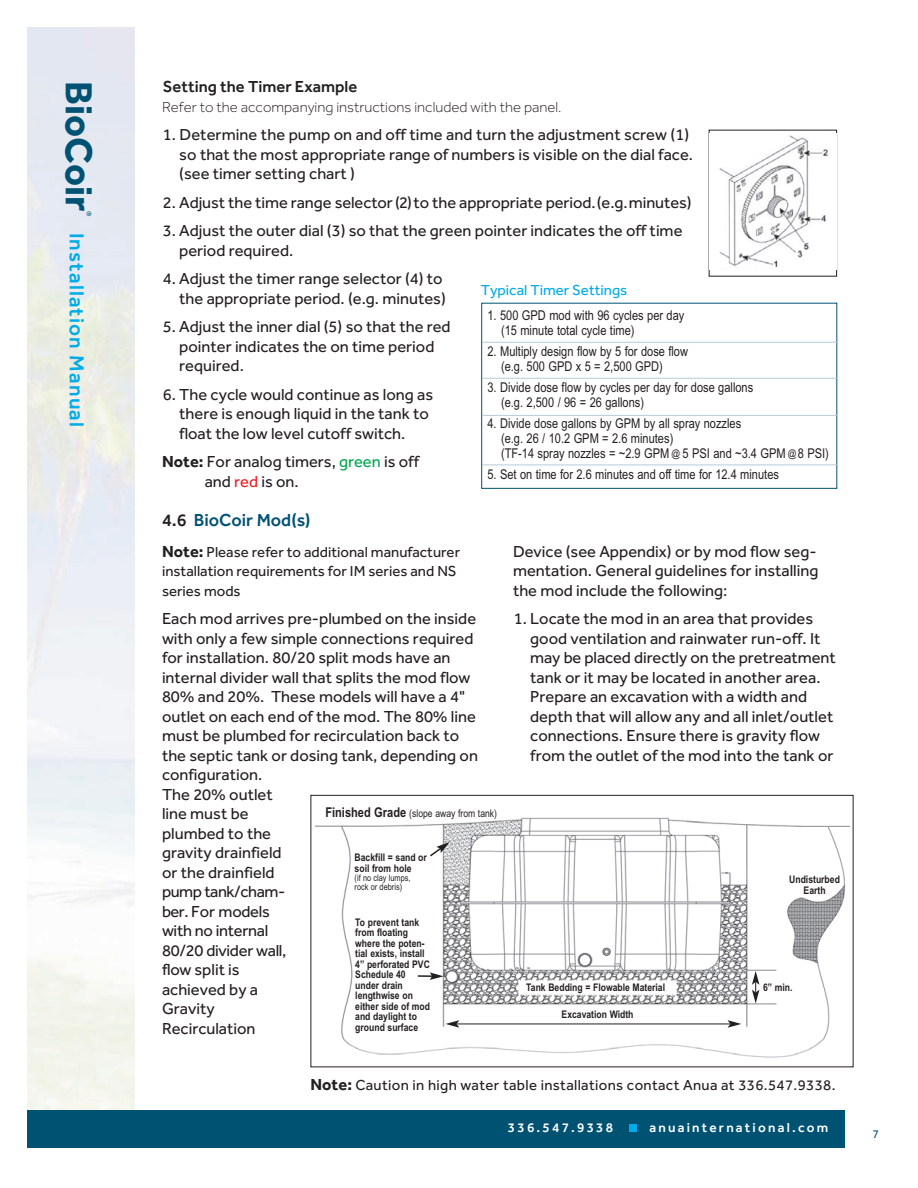
<style>
.page{position:relative;width:918px;height:1188px;background:#fff}
.page>*{position:absolute;margin:0;border:0;box-sizing:border-box;transform-origin:0 0}
.t1{font:700 39px "Effra";color:#005273}
.t2{font:500 21px "Effra";letter-spacing:.055em;color:#00abe7}
.t3{font:500 18px "Effra";color:#005273}
.t4{font:16.5px/19.5px "Effra";color:#231f20}
.t5{font:500 16.5px "Effra";color:#231f20}
.t6{font:15px/19.5px "Effra";color:#231f20}
.t7{font:15px "Effra";letter-spacing:.02em;color:#231f20}
.t8{font:300 15px "Effra";color:#231f20}
.t9{font:15px "Effra";color:#00abe7}
.t10{font:13.5px/15px "Arial Narrow";color:#231f20}
.t11{font:500 13.5px "Effra";letter-spacing:.165em;color:#fff}
.t12{font:12px "Effra";color:#005273}
.t13{font:700 10.5px/10.5px "Arial Narrow";color:#231f20}
.t14{font:10.5px "Arial Narrow";color:#231f20}
.t15{font:9px/9px "Arial Narrow";color:#231f20}
.t16{font:6.75px "Effra";color:#005273}
.s1{font-weight:700}
.s2{color:#00a54f}
.s3{color:#ee1d23}
.s4{color:#231f20}
.s5{font-weight:700;font-size:16.5px}
.s6{font-size:10.5px}
.s7{font-weight:700;font-size:13.5px}
</style>
<div class="page">
<div style="left:27px;top:1110px;width:818px;height:38px;background:#005273"></div>
<div style="left:629px;top:1124px;width:8px;height:8px;background:#00abe7"></div>
<img style="left:719px;top:135px;width:109px;height:133px">
<div style="left:482px;top:303px;width:355px;height:186px;border:1px solid #005273"></div>
<hr style="left:482px;top:342px;width:355px;height:1px;background:#b5cbda">
<hr style="left:482px;top:378px;width:355px;height:1px;background:#b5cbda">
<hr style="left:482px;top:415px;width:355px;height:1px;background:#b5cbda">
<hr style="left:482px;top:465px;width:355px;height:1px;background:#b5cbda">
<div style="left:310px;top:795px;width:544px;height:272px;border:1px solid #231f20"></div>
<img style="left:315px;top:817px;width:534px;height:241px">
<svg style="left:428px;top:842px;width:22px;height:16px"></svg>
<svg style="left:416px;top:972px;width:28px;height:8px"></svg>
<hr style="left:457px;top:1024px;width:273px;height:1px;background:#231f20">
<svg style="left:446px;top:1020px;width:13px;height:8px"></svg>
<svg style="left:728px;top:1020px;width:13px;height:8px"></svg>
<svg style="left:752px;top:971px;width:7px;height:33px"></svg>
<h1 class="t1" style="left:103px;top:81px;width:132px;rotate:90deg">BioCoir</h1>
<p class="t16" style="left:93px;top:211px;width:7px;rotate:90deg">®</p>
<p class="t2" style="left:89px;top:233px;width:196px;rotate:90deg">Installation Manual</p>
<p class="t5" style="left:163px;top:77px;width:196px">Setting the Timer Example</p>
<p class="t8" style="left:162px;top:98px;width:401px">Refer to the accompanying instructions included with the panel.</p>
<p class="t4" style="left:179px;top:125px;width:515px;text-indent:-16px">1. Determine the pump on and off time and turn the adjustment screw (1) so that the most appropriate range of numbers is visible on the dial face. (see timer setting chart )</p>
<p class="t4" style="left:163px;top:192px;width:530px">2. Adjust the time range selector (2) to the appropriate period.(e.g.minutes)</p>
<p class="t4" style="left:179px;top:221px;width:505px;text-indent:-16px">3. Adjust the outer dial (3) so that the green pointer indicates the off time period required.</p>
<p class="t4" style="left:163px;top:269px;width:285px;text-align:right">4. Adjust the timer range selector (4) to the appropriate period. (e.g. minutes)</p>
<p class="t4" style="left:179px;top:317px;width:273px;text-indent:-16px">5. Adjust the inner dial (5) so that the red pointer indicates the on time period required.</p>
<p class="t4" style="left:179px;top:384px;width:255px;text-indent:-16px">6. The cycle would continue as long as there is enough liquid in the tank to float the low level cutoff switch.</p>
<p class="t4" style="left:205px;top:452px;width:216px;text-indent:-43px"><span class="s1">Note:</span> For analog timers, <span class="s2">green</span> is off and <span class="s3">red</span> is on.</p>
<p class="t3" style="left:162px;top:510px;width:150px"><span class="s4">4.6</span> BioCoir Mod(s)</p>
<p class="t6" style="left:162px;top:542px;width:300px"><span class="s5">Note:</span> Please refer to additional manufacturer installation requirements for IM series and NS series mods</p>
<p class="t4" style="left:162px;top:609px;width:318px">Each mod arrives pre-plumbed on the inside with only a few simple connections required for installation. 80/20 split mods have an internal divider wall that splits the mod flow<br>80% and 20%. These models will have a 4" outlet on each end of the mod. The 80% line must be plumbed for recirculation back to the septic tank or dosing tank, depending on configuration.<br>The 20% outlet<br>line must be<br>plumbed to the<br>gravity drainfield<br>or the drainfield<br>pump tank/cham-<br>ber. For models<br>with no internal<br>80/20 divider wall,<br>flow split is<br>achieved by a<br>Gravity<br>Recirculation</p>
<p class="t9" style="left:481px;top:281px;width:148px">Typical Timer Settings</p>
<p class="t10" style="left:501px;top:308px;width:185px;text-indent:-14px">1. 500 GPD mod with 96 cycles per day (15 minute total cycle time)</p>
<p class="t10" style="left:501px;top:344px;width:189px;text-indent:-14px">2. Multiply design flow by 5 for dose flow (e.g. 500 GPD x 5 = 2,500 GPD)</p>
<p class="t10" style="left:501px;top:380px;width:254px;text-indent:-14px">3. Divide dose flow by cycles per day for dose gallons (e.g. 2,500 / 96 = 26 gallons)</p>
<p class="t10" style="left:501px;top:416px;width:329px;text-indent:-14px">4. Divide dose gallons by GPM by all spray nozzles<br>(e.g. 26 / 10.2 GPM = 2.6 minutes)<br>(TF-14 spray nozzles = ~2.9 GPM <span class="s6">@</span> 5 PSI and ~3.4 GPM <span class="s6">@</span>8 PSI)</p>
<p class="t10" style="left:488px;top:467px;width:293px">5. Set on time for 2.6 minutes and off time for 12.4 minutes</p>
<p class="t4" style="left:513px;top:542px;width:307px;text-align:justify">Device (see Appendix) or by mod flow seg&shy;mentation. General guidelines for installing the mod include the following:</p>
<p class="t4" style="left:530px;top:609px;width:307px;text-indent:-16px">1. Locate the mod in an area that provides good ventilation and rainwater run-off. It may be placed directly on the pretreatment tank or it may be located in another area.<br>Prepare an excavation with a width and depth that will allow any and all inlet/outlet connections. Ensure there is gravity flow from the outlet of the mod into the tank or</p>
<p class="t14" style="left:325px;top:807px;width:173px"><span class="s7">Finished Grade</span> (slope away from tank)</p>
<p class="t13" style="left:355px;top:852px;width:74px">Backfill = sand or soil from hole</p>
<p class="t15" style="left:355px;top:873px;width:57px">(if no clay lumps, rock or debris)</p>
<p class="t13" style="left:789px;top:874px;width:52px;text-align:center">Undisturbed<br>Earth</p>
<p class="t13" style="left:355px;top:917px;width:76px">To prevent tank from floating where the poten&shy;tial exists, install<br>4” perforated PVC<br>Schedule 40 under drain lengthwise on either side of mod and daylight to ground surface</p>
<p class="t13" style="left:526px;top:982px;width:140px">Tank Bedding = Flowable Material</p>
<p class="t13" style="left:562px;top:1009px;width:73px">Excavation Width</p>
<p class="t13" style="left:763px;top:982px;width:31px">6” min.</p>
<p class="t7" style="left:310px;top:1076px;width:527px"><span class="s5">Note:</span> Caution in high water table installations contact Anua at 336.547.9338.</p>
<p class="t11" style="left:508px;top:1119px;width:107px">336.547.9338</p>
<p class="t11" style="left:649px;top:1119px;width:180px">anuainternational.com</p>
<p class="t12" style="left:872px;top:1126px;width:8px">7</p>
</div>
